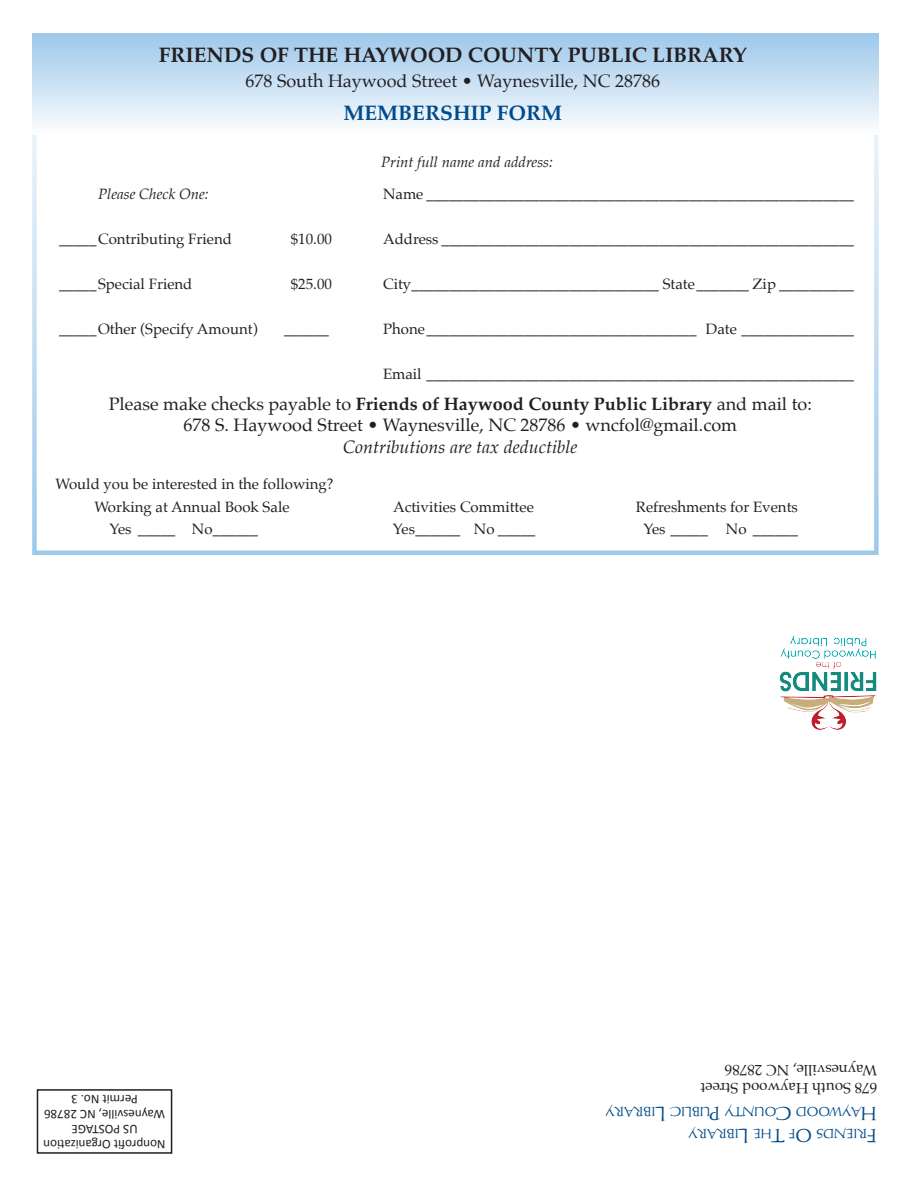
<style>
.page{position:relative;width:918px;height:1188px;background:#fff}
.page>*{position:absolute;margin:0;border:0;box-sizing:border-box;transform-origin:0 0}
.t1{font:700 21px "Palatino";color:#231f20}
.t2{font:700 21px "Palatino";color:#014b8a}
.t3{font:18px/21.6px "Palatino";color:#231f20;text-align:center}
.t4{font:18px "Calli 109 Normal";color:#014b8a}
.t5{font:15px "Palatino";color:#231f20}
.t6{font:italic 15px "Palatino";color:#231f20}
.t7{font:13.2px "Calibri";color:#231f20}
.t8{font:12.6px "Calli 109 Normal";color:#014b8a}
.s1{font-weight:700}
.s2{font-style:italic}
</style>
<div class="page">
<div style="left:32px;top:33px;width:847px;height:522px;border:4px solid #fff"></div>
<div style="left:32px;top:34px;width:847px;height:101px;background:linear-gradient(to bottom,#9cc8ea,#fcfdfe)"></div>
<div style="left:37px;top:1089px;width:135px;height:65px;border:2px solid #231f20"></div>
<img style="left:780px;top:636px;width:97px;height:93px">
<p class="t1" style="left:159px;top:37px;width:590px">FRIENDS OF THE HAYWOOD COUNTY PUBLIC LIBRARY</p>
<p class="t3" style="left:246px;top:70px;width:416px">678 South Haywood Street • Waynesville, NC 28786</p>
<p class="t2" style="left:343px;top:95px;width:220px">MEMBERSHIP FORM</p>
<p class="t6" style="left:381px;top:149px;width:173px">Print full name and address:</p>
<p class="t6" style="left:98px;top:182px;width:112px">Please Check One:</p>
<p class="t5" style="left:383px;top:182px;width:472px">Name _________________________________________________________</p>
<p class="t5" style="left:59px;top:227px;width:174px">_____Contributing Friend</p>
<p class="t5" style="left:291px;top:227px;width:43px">$10.00</p>
<p class="t5" style="left:383px;top:227px;width:472px">Address _______________________________________________________</p>
<p class="t5" style="left:59px;top:272px;width:135px">_____Special Friend</p>
<p class="t5" style="left:291px;top:272px;width:43px">$25.00</p>
<p class="t5" style="left:383px;top:272px;width:472px">City_________________________________ State_______ Zip __________</p>
<p class="t5" style="left:59px;top:317px;width:200px">_____Other (Specify Amount)</p>
<p class="t5" style="left:284px;top:317px;width:46px">______</p>
<p class="t5" style="left:383px;top:317px;width:472px">Phone____________________________________ Date _______________</p>
<p class="t5" style="left:383px;top:362px;width:472px">Email _________________________________________________________</p>
<p class="t3" style="left:109px;top:393px;width:705px">Please make checks payable to <span class="s1">Friends of Haywood County Public Library</span> and mail to:<br>678 S. Haywood Street • Waynesville, NC 28786 • wncfol@gmail.com<br><span class="s2">Contributions are tax deductible</span></p>
<p class="t5" style="left:55px;top:472px;width:280px">Would you be interested in the following?</p>
<p class="t5" style="left:94px;top:494px;width:197px">Working at Annual Book Sale</p>
<p class="t5" style="left:393px;top:494px;width:142px">Activities Committee</p>
<p class="t5" style="left:636px;top:494px;width:163px">Refreshments for Events</p>
<p class="t5" style="left:109px;top:517px;width:150px">Yes _____ No______</p>
<p class="t5" style="left:393px;top:517px;width:144px">Yes______ No _____</p>
<p class="t5" style="left:643px;top:517px;width:156px">Yes _____ No ______</p>
<p class="t7" style="left:138px;top:1107px;width:68px;rotate:-180deg">Permit No. 3</p>
<p class="t7" style="left:165px;top:1122px;width:123px;rotate:-180deg">Waynesville, NC 28786</p>
<p class="t7" style="left:138px;top:1137px;width:68px;rotate:-180deg">US POSTAGE</p>
<p class="t7" style="left:166px;top:1152px;width:124px;rotate:-180deg">Nonprofit Organization</p>
<p class="t5" style="left:877px;top:1083px;width:154px;rotate:-180deg">Waynesville, NC 28786</p>
<p class="t5" style="left:877px;top:1101px;width:178px;rotate:-180deg">678 South Haywood Street</p>
<p class="t8" style="left:656px;top:1119px;width:52px;rotate:-180deg">ibrary</p>
<p class="t4" style="left:666px;top:1124px;width:12px;rotate:-180deg">L</p>
<p class="t8" style="left:711px;top:1119px;width:42px;rotate:-180deg">ub ci l</p>
<p class="t4" style="left:721px;top:1124px;width:11px;rotate:-180deg">P</p>
<p class="t8" style="left:776px;top:1119px;width:53px;rotate:-180deg">ounty</p>
<p class="t4" style="left:792px;top:1124px;width:17px;rotate:-180deg">C</p>
<p class="t8" style="left:862px;top:1119px;width:67px;rotate:-180deg">aywood</p>
<p class="t4" style="left:877px;top:1124px;width:17px;rotate:-180deg">H</p>
<p class="t8" style="left:739px;top:1141px;width:52px;rotate:-180deg">ibrary</p>
<p class="t4" style="left:749px;top:1146px;width:12px;rotate:-180deg">L</p>
<p class="t8" style="left:772px;top:1141px;width:20px;rotate:-180deg">he</p>
<p class="t4" style="left:784px;top:1146px;width:14px;rotate:-180deg">T</p>
<p class="t8" style="left:796px;top:1141px;width:8px;rotate:-180deg">f</p>
<p class="t4" style="left:812px;top:1146px;width:16px;rotate:-180deg">O</p>
<p class="t8" style="left:867px;top:1141px;width:52px;rotate:-180deg">riends</p>
<p class="t4" style="left:877px;top:1146px;width:11px;rotate:-180deg">F</p>
</div>
